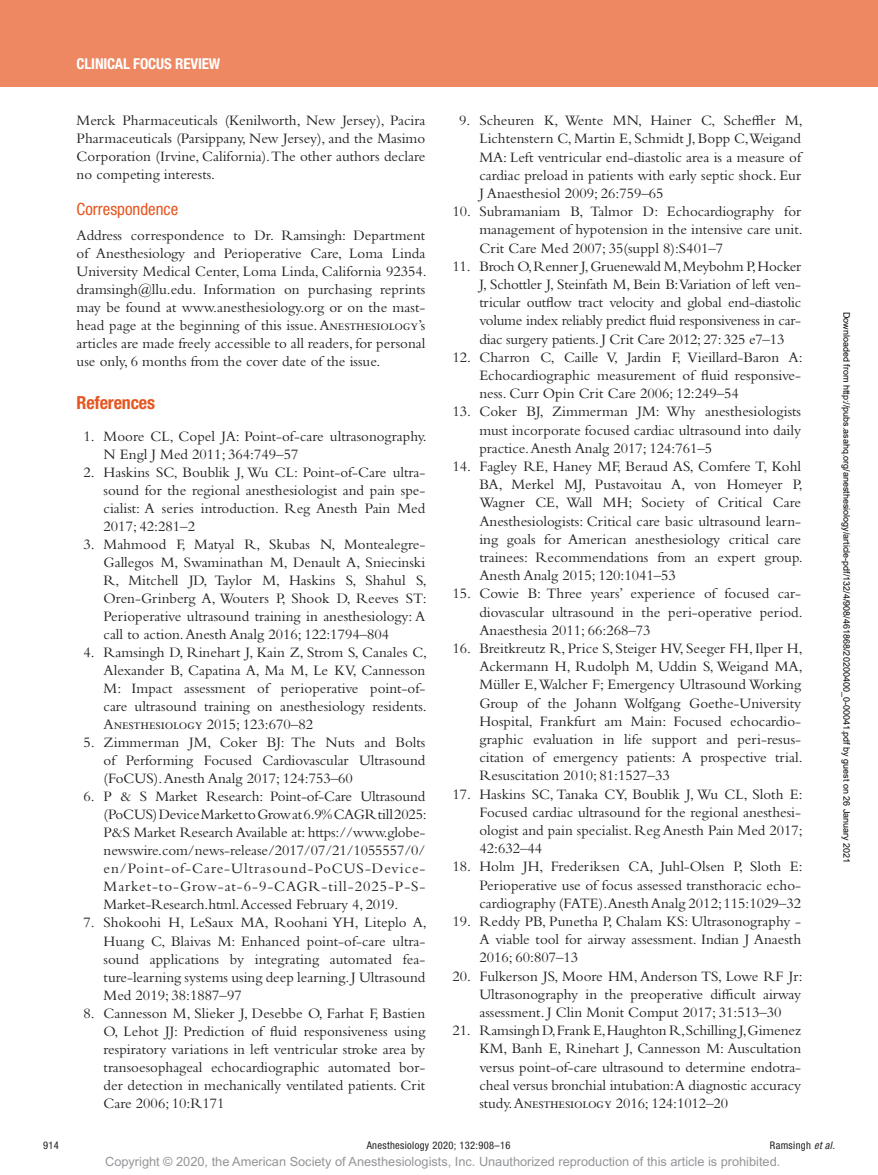
<style>
.page{position:relative;width:878px;height:1175px;background:#fff}
.page>*{position:absolute;margin:0;border:0;box-sizing:border-box;transform-origin:0 0}
.t1{font:700 condensed 18px "Helvetica Neue LT Std";letter-spacing:-.01em;color:#e6551f}
.t2{font:condensed 16.8px "Helvetica Neue LT Std";color:#e6551f}
.t3{font:15px/18.1px "Bembo Std";color:#231f20;text-align:justify}
.t4{font:700 condensed 15px "Helvetica Neue LT Std";letter-spacing:-.01em;color:#fff}
.t5{font:12.75px "Arial MT Std";color:#939598}
.t6{font:condensed 10.5px "Helvetica Neue LT Std";letter-spacing:.03em;color:#231f20}
.t7{font:9px "Arial";color:#000}
.s1{font-style:italic}
</style>
<div class="page">
<div style="left:0;top:0;width:878px;height:86px;background:#ed8862"></div>
<p class="t4" style="left:77px;top:54px;width:145px">CLINICAL FOCUS REVIEW</p>
<p class="t3" style="left:77px;top:111px;width:350px">Merck Pharmaceuticals (Kenilworth, New Jersey), Pacira Pharmaceuticals (Parsippany, New Jersey), and the Masimo Corporation (Irvine, California). The other authors declare no competing interests.</p>
<p class="t2" style="left:77px;top:199px;width:103px">Correspondence</p>
<p class="t3" style="left:77px;top:226px;width:352px">Address correspondence to Dr. Ramsingh: Department of Anesthesiology and Perioperative Care, Loma Linda University Medical Center, Loma Linda, California 92354. dramsingh@llu.edu. Information on purchasing reprints may be found at www.anesthesiology.org or on the mast&shy;head page at the beginning of this issue. Anesthesiology’s articles are made freely accessible to all readers, for personal use only, 6 months from the cover date of the issue.</p>
<p class="t1" style="left:77px;top:391px;width:80px">REFERENCES</p>
<p class="t3" style="left:104px;top:427px;width:325px;text-indent:-20px">1. Moore CL, Copel JA: Point-of-care ultrasonography.<br>N Engl J Med 2011; 364:749–57</p>
<p class="t3" style="left:104px;top:463px;width:323px;text-indent:-20px">2. Haskins SC, Boublik J, Wu CL: Point-of-Care ultra&shy;sound for the regional anesthesiologist and pain spe&shy;cialist: A series introduction. Reg Anesth Pain Med 2017; 42:281–2</p>
<p class="t3" style="left:104px;top:535px;width:325px;text-indent:-20px">3. Mahmood F, Matyal R, Skubas N, Montealegre-Gallegos M, Swaminathan M, Denault A, Sniecinski R, Mitchell JD, Taylor M, Haskins S, Shahul S, Oren-Grinberg A, Wouters P, Shook D, Reeves ST:<br>Perioperative ultrasound training in anesthesiology: A call to action. Anesth Analg 2016; 122:1794–804</p>
<p class="t3" style="left:104px;top:643px;width:325px;text-indent:-20px">4. Ramsingh D, Rinehart J, Kain Z, Strom S, Canales C, Alexander B, Capatina A, Ma M, Le KV, Cannesson M: Impact assessment of perioperative point-of&shy;care ultrasound training on anesthesiology residents.<br>Anesthesiology 2015; 123:670–82</p>
<p class="t3" style="left:104px;top:733px;width:323px;text-indent:-20px">5. Zimmerman JM, Coker BJ: The Nuts and Bolts of Performing Focused Cardiovascular Ultrasound (FoCUS). Anesth Analg 2017; 124:753–60</p>
<p class="t3" style="left:104px;top:787px;width:325px;text-indent:-20px">6. P &amp; S Market Research: Point-of-Care Ultrasound (PoCUS) Device Market to Grow at 6.9% CAGR till 2025:<br>P&amp;S Market Research Available at: https://www.globe&shy;newswire.com/news-release/2017/07/21/1055557/0/ en/Point-of-Care-Ultrasound-PoCUS-Device-Market-to-Grow-at-6-9-CAGR-till-2025-P-S-Market-Research.html. Accessed February 4, 2019.</p>
<p class="t3" style="left:104px;top:913px;width:325px;text-indent:-20px">7. Shokoohi H, LeSaux MA, Roohani YH, Liteplo A, Huang C, Blaivas M: Enhanced point-of-care ultra&shy;sound applications by integrating automated fea&shy;ture-learning systems using deep learning. J Ultrasound Med 2019; 38:1887–97</p>
<p class="t3" style="left:104px;top:1003px;width:323px;text-indent:-20px">8. Cannesson M, Slieker J, Desebbe O, Farhat F, Bastien O, Lehot JJ: Prediction of fluid responsiveness using respiratory variations in left ventricular stroke area by transoesophageal echocardiographic automated bor&shy;der detection in mechanically ventilated patients. Crit Care 2006; 10:R171</p>
<p class="t3" style="left:479px;top:111px;width:325px;text-indent:-20px">9. Scheuren K, Wente MN, Hainer C, Scheffler M, Lichtenstern C, Martin E, Schmidt J, Bopp C,Weigand MA: Left ventricular end-diastolic area is a measure of cardiac preload in patients with early septic shock. Eur J Anaesthesiol 2009; 26:759–65</p>
<p class="t3" style="left:479px;top:202px;width:325px;text-indent:-27px">10. Subramaniam B, Talmor D: Echocardiography for management of hypotension in the intensive care unit.<br>Crit Care Med 2007; 35(suppl 8):S401–7</p>
<p class="t3" style="left:479px;top:257px;width:323px;text-indent:-27px">11. Broch O, Renner J, Gruenewald M, Meybohm P, Hocker J, Schottler J, Steinfath M, Bein B:Variation of left ven&shy;tricular outflow tract velocity and global end-diastolic volume index reliably predict fluid responsiveness in car&shy;diac surgery patients. J Crit Care 2012; 27: 325 e7–13</p>
<p class="t3" style="left:479px;top:348px;width:325px;text-indent:-27px">12. Charron C, Caille V, Jardin F, Vieillard-Baron A:<br>Echocardiographic measurement of fluid responsive&shy;ness. Curr Opin Crit Care 2006; 12:249–54</p>
<p class="t3" style="left:479px;top:402px;width:323px;text-indent:-27px">13. Coker BJ, Zimmerman JM: Why anesthesiologists must incorporate focused cardiac ultrasound into daily practice. Anesth Analg 2017; 124:761–5</p>
<p class="t3" style="left:479px;top:457px;width:325px;text-indent:-27px">14. Fagley RE, Haney MF, Beraud AS, Comfere T, Kohl BA, Merkel MJ, Pustavoitau A, von Homeyer P, Wagner CE, Wall MH; Society of Critical Care Anesthesiologists: Critical care basic ultrasound learn&shy;ing goals for American anesthesiology critical care trainees: Recommendations from an expert group.<br>Anesth Analg 2015; 120:1041–53</p>
<p class="t3" style="left:479px;top:584px;width:325px;text-indent:-27px">15. Cowie B: Three years’ experience of focused car&shy;diovascular ultrasound in the peri-operative period.<br>Anaesthesia 2011; 66:268–73</p>
<p class="t3" style="left:479px;top:639px;width:325px;text-indent:-27px">16. Breitkreutz R, Price S, Steiger HV, Seeger FH, Ilper H, Ackermann H, Rudolph M, Uddin S, Weigand MA, Müller E, Walcher F; Emergency Ultrasound Working Group of the Johann Wolfgang Goethe-University Hospital, Frankfurt am Main: Focused echocardio&shy;graphic evaluation in life support and peri-resus&shy;citation of emergency patients: A prospective trial.<br>Resuscitation 2010; 81:1527–33</p>
<p class="t3" style="left:479px;top:784px;width:325px;text-indent:-27px">17. Haskins SC, Tanaka CY, Boublik J, Wu CL, Sloth E:<br>Focused cardiac ultrasound for the regional anesthesi&shy;ologist and pain specialist. Reg Anesth Pain Med 2017; 42:632–44</p>
<p class="t3" style="left:479px;top:857px;width:325px;text-indent:-27px">18. Holm JH, Frederiksen CA, Juhl-Olsen P, Sloth E:<br>Perioperative use of focus assessed transthoracic echo&shy;cardiography (FATE).Anesth Analg 2012; 115:1029–32</p>
<p class="t3" style="left:479px;top:912px;width:323px;text-indent:-27px">19. Reddy PB, Punetha P, Chalam KS: Ultrasonography - A viable tool for airway assessment. Indian J Anaesth 2016; 60:807–13</p>
<p class="t3" style="left:479px;top:966px;width:325px;text-indent:-27px">20. Fulkerson JS, Moore HM, Anderson TS, Lowe RF Jr:<br>Ultrasonography in the preoperative difficult airway assessment. J Clin Monit Comput 2017; 31:513–30</p>
<p class="t3" style="left:479px;top:1021px;width:323px;text-indent:-27px">21. Ramsingh D,Frank E,Haughton R,Schilling J,Gimenez KM, Banh E, Rinehart J, Cannesson M: Auscultation versus point-of-care ultrasound to determine endotra&shy;cheal versus bronchial intubation:A diagnostic accuracy study. Anesthesiology 2016; 124:1012–20</p>
<p class="t7" style="left:850px;top:312px;width:553px;rotate:90deg">Downloaded from http://pubs.asahq.org/anesthesiology/article-pdf/132/4/908/461868/20200400_0-00041.pdf by guest on 26 January 2021</p>
<p class="t6" style="left:43px;top:1139px;width:17px">914</p>
<p class="t6" style="left:367px;top:1139px;width:145px">Anesthesiology 2020; 132:908–16</p>
<p class="t6" style="left:770px;top:1139px;width:66px">Ramsingh <span class="s1">et al.</span></p>
<p class="t5" style="left:105px;top:1154px;width:676px">Copyright © 2020, the American Society of Anesthesiologists, Inc. Unauthorized reproduction of this article is prohibited.</p>
</div>
